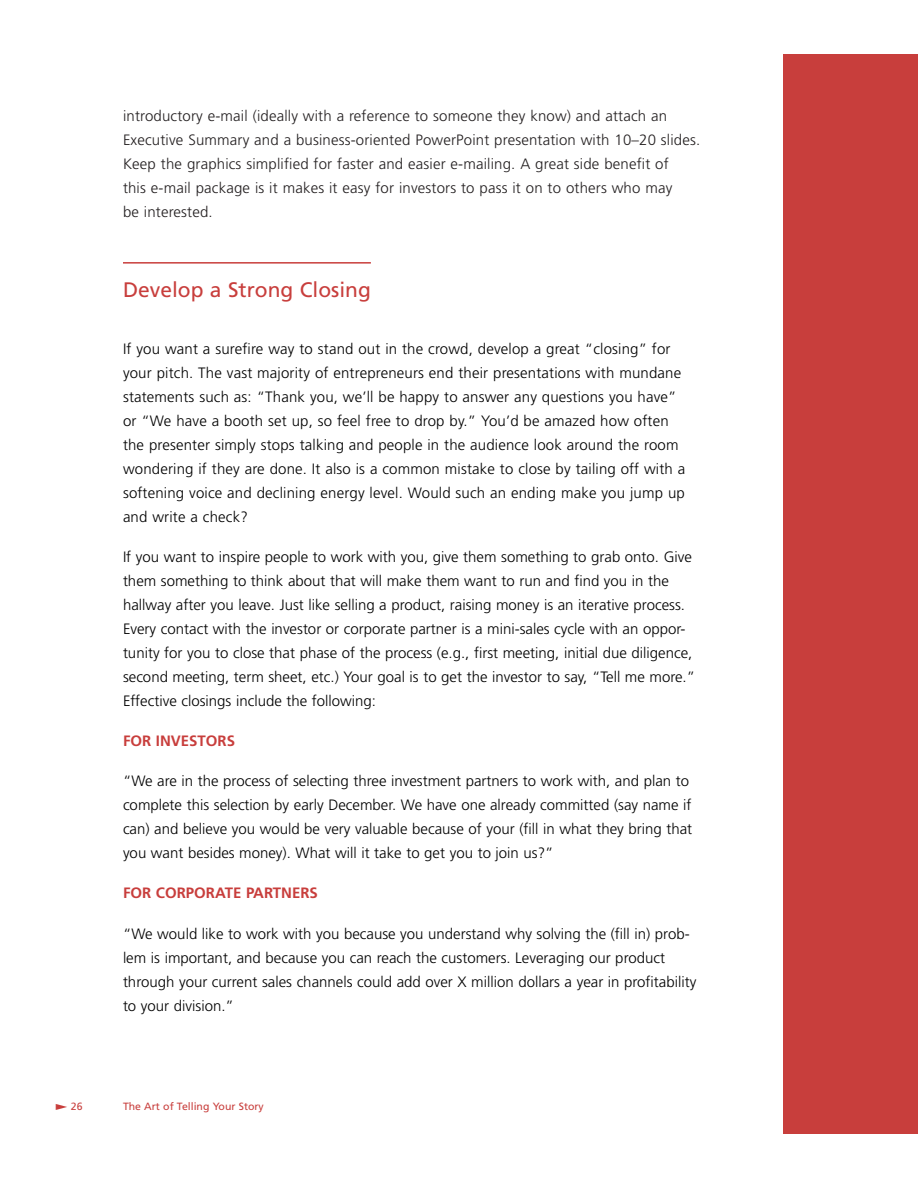
<style>
.page{position:relative;width:918px;height:1188px;background:#fff}
.page>*{position:absolute;margin:0;border:0;box-sizing:border-box;transform-origin:0 0}
.t1{font:21px "Frutiger";color:#c83e3c}
.t2{font:300 15px/24px "Frutiger";color:#000}
.t3{font:300 15px/24px "Frutiger";letter-spacing:.01em;color:#231f20}
.t4{font:700 15px "Frutiger";color:#c83e3c}
.t5{font:10.5px "Frutiger";color:#c83e3c}
</style>
<div class="page">
<hr style="left:123px;top:262px;width:248px;height:2px;background:#c83e3c">
<div style="left:783px;top:54px;width:135px;height:1080px;background:#c83e3c"></div>
<p class="t3" style="left:123px;top:105px;width:579px">introductory e-mail (ideally with a reference to someone they know) and attach an Executive Summary and a business-oriented PowerPoint presentation with 10–20 slides.<br>Keep the graphics simplified for faster and easier e-mailing. A great side benefit of<br>this e-mail package is it makes it easy for investors to pass it on to others who may<br>be interested.</p>
<h1 class="t1" style="left:123px;top:281px;width:249px">Develop a Strong Closing</h1>
<p class="t2" style="left:123px;top:338px;width:564px">If you want a surefire way to stand out in the crowd, develop a great “closing” for your pitch. The vast majority of entrepreneurs end their presentations with mundane statements such as: “Thank you, we’ll be happy to answer any questions you have” or “We have a booth set up, so feel free to drop by.” You’d be amazed how often the presenter simply stops talking and people in the audience look around the room wondering if they are done. It also is a common mistake to close by tailing off with a softening voice and declining energy level. Would such an ending make you jump up and write a check?</p>
<p class="t2" style="left:123px;top:546px;width:574px">If you want to inspire people to work with you, give them something to grab onto. Give them something to think about that will make them want to run and find you in the hallway after you leave. Just like selling a product, raising money is an iterative process.<br>Every contact with the investor or corporate partner is a mini-sales cycle with an oppor&shy;tunity for you to close that phase of the process (e.g., first meeting, initial due diligence, second meeting, term sheet, etc.) Your goal is to get the investor to say, “Tell me more.” Effective closings include the following:</p>
<p class="t4" style="left:123px;top:735px;width:114px">FOR INVESTORS</p>
<p class="t2" style="left:123px;top:770px;width:571px">“We are in the process of selecting three investment partners to work with, and plan to complete this selection by early December. We have one already committed (say name if can) and believe you would be very valuable because of your (fill in what they bring that you want besides money). What will it take to get you to join us?”</p>
<p class="t4" style="left:123px;top:887px;width:196px">FOR CORPORATE PARTNERS</p>
<p class="t2" style="left:123px;top:923px;width:575px">“We would like to work with you because you understand why solving the (fill in) prob&shy;lem is important, and because you can reach the customers. Leveraging our product through your current sales channels could add over X million dollars a year in profitability to your division.”</p>
<p class="t5" style="left:71px;top:1102px;width:13px">26</p>
<p class="t5" style="left:123px;top:1102px;width:142px">The Art of Telling Your Story</p>
</div>
